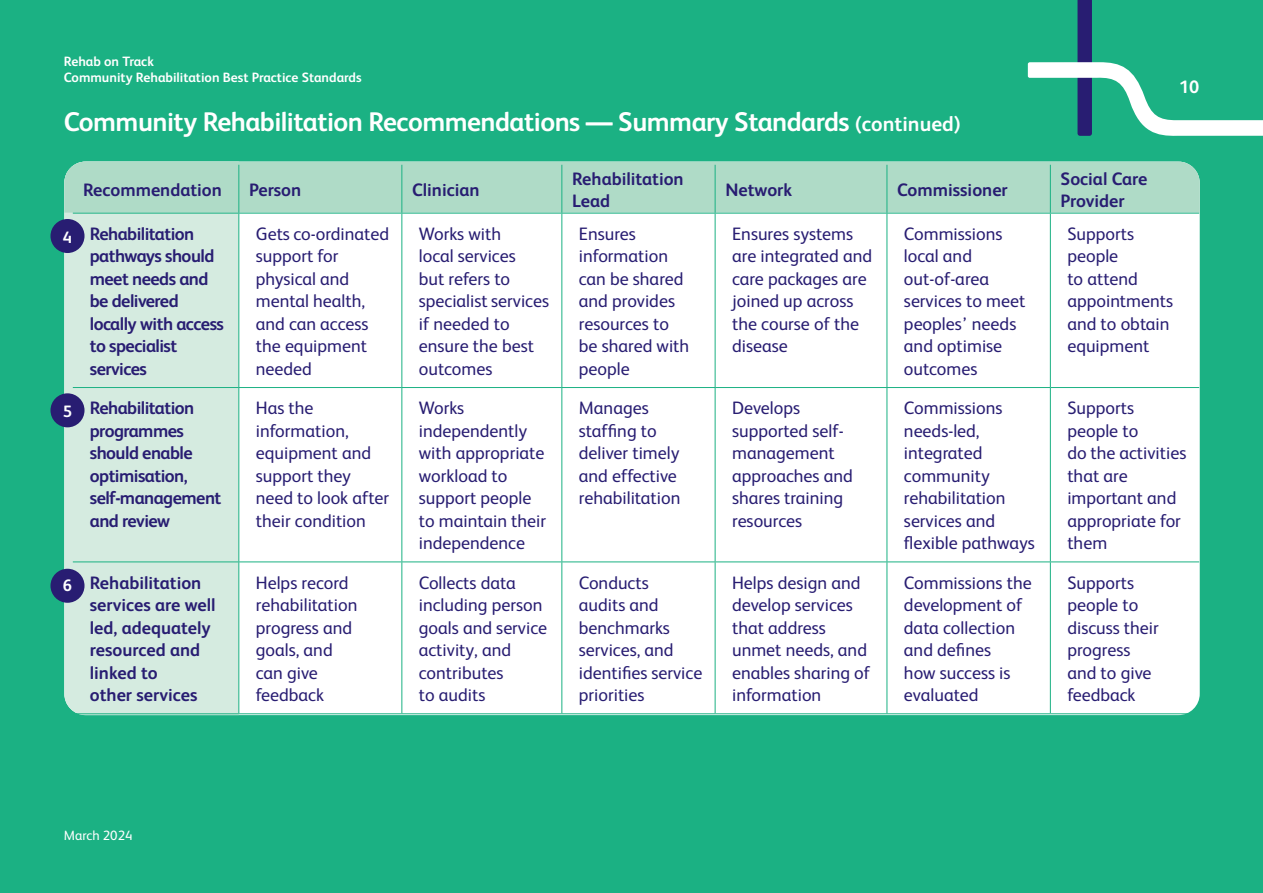
<style>
.page{position:relative;width:1263px;height:893px;background:#1bb183}
.page>*{position:absolute;margin:0;border:0;box-sizing:border-box;transform-origin:0 0}
.t1{font:700 27px "FS Albert";letter-spacing:-.02em;color:#fff}
.t2{font:18px/22.5px "FS Albert";color:#281d72}
.t3{font:700 18px/22.5px "FS Albert";letter-spacing:-.03em;color:#281d72}
.t4{font:700 18px/22.5px "FS Albert";color:#281d72}
.t5{font:700 18px "FS Albert";color:#fff}
.t6{font:700 16.5px "FS Albert";color:#fff}
.t7{font:700 13.5px/16.5px "FS Albert";color:#fff}
.t8{font:13.5px "FS Albert";color:#fff}
.s1{font-size:21px}
</style>
<div class="page">
<svg style="left:1028px;top:0;width:235px;height:136px"></svg>
<div style="left:64px;top:162px;width:1136px;height:553px;background:#fff;border-radius:21px"></div>
<div style="left:64px;top:213px;width:175px;height:502px;background:#d5ebe0"></div>
<div style="left:64px;top:162px;width:1136px;height:51px;background:#afdbc7"></div>
<hr style="left:238px;top:165px;width:1px;height:48px;background:#1bb183">
<hr style="left:401px;top:165px;width:1px;height:48px;background:#1bb183">
<hr style="left:561px;top:165px;width:1px;height:48px;background:#1bb183">
<hr style="left:715px;top:165px;width:1px;height:48px;background:#1bb183">
<hr style="left:886px;top:165px;width:1px;height:48px;background:#1bb183">
<hr style="left:1050px;top:165px;width:1px;height:48px;background:#1bb183">
<hr style="left:73px;top:213px;width:166px;height:1px;background:#1bb183">
<hr style="left:239px;top:213px;width:163px;height:1px;background:#1bb183">
<hr style="left:238px;top:213px;width:1px;height:174px;background:#1bb183">
<hr style="left:402px;top:213px;width:160px;height:1px;background:#1bb183">
<hr style="left:401px;top:213px;width:1px;height:174px;background:#1bb183">
<hr style="left:562px;top:213px;width:153px;height:1px;background:#1bb183">
<hr style="left:561px;top:213px;width:1px;height:174px;background:#1bb183">
<hr style="left:715px;top:213px;width:172px;height:1px;background:#1bb183">
<hr style="left:715px;top:213px;width:1px;height:174px;background:#1bb183">
<hr style="left:887px;top:213px;width:163px;height:1px;background:#1bb183">
<hr style="left:886px;top:213px;width:1px;height:174px;background:#1bb183">
<hr style="left:1050px;top:213px;width:149px;height:1px;background:#1bb183">
<hr style="left:1050px;top:213px;width:1px;height:174px;background:#1bb183">
<hr style="left:73px;top:387px;width:166px;height:1px;background:#1bb183">
<hr style="left:239px;top:387px;width:163px;height:1px;background:#1bb183">
<hr style="left:238px;top:388px;width:1px;height:173px;background:#1bb183">
<hr style="left:402px;top:387px;width:160px;height:1px;background:#1bb183">
<hr style="left:401px;top:388px;width:1px;height:173px;background:#1bb183">
<hr style="left:562px;top:387px;width:153px;height:1px;background:#1bb183">
<hr style="left:561px;top:388px;width:1px;height:173px;background:#1bb183">
<hr style="left:715px;top:387px;width:172px;height:1px;background:#1bb183">
<hr style="left:715px;top:388px;width:1px;height:173px;background:#1bb183">
<hr style="left:887px;top:387px;width:163px;height:1px;background:#1bb183">
<hr style="left:886px;top:388px;width:1px;height:173px;background:#1bb183">
<hr style="left:1050px;top:387px;width:149px;height:1px;background:#1bb183">
<hr style="left:1050px;top:388px;width:1px;height:173px;background:#1bb183">
<hr style="left:73px;top:561px;width:166px;height:1px;background:#1bb183">
<hr style="left:239px;top:561px;width:163px;height:1px;background:#1bb183">
<hr style="left:238px;top:562px;width:1px;height:151px;background:#1bb183">
<hr style="left:402px;top:561px;width:160px;height:1px;background:#1bb183">
<hr style="left:401px;top:562px;width:1px;height:151px;background:#1bb183">
<hr style="left:562px;top:561px;width:153px;height:1px;background:#1bb183">
<hr style="left:561px;top:562px;width:1px;height:151px;background:#1bb183">
<hr style="left:715px;top:561px;width:172px;height:1px;background:#1bb183">
<hr style="left:715px;top:562px;width:1px;height:151px;background:#1bb183">
<hr style="left:887px;top:561px;width:163px;height:1px;background:#1bb183">
<hr style="left:886px;top:562px;width:1px;height:151px;background:#1bb183">
<hr style="left:1050px;top:561px;width:149px;height:1px;background:#1bb183">
<hr style="left:1050px;top:562px;width:1px;height:151px;background:#1bb183">
<hr style="left:73px;top:713px;width:166px;height:1px;background:#1bb183">
<hr style="left:239px;top:713px;width:163px;height:1px;background:#1bb183">
<hr style="left:402px;top:713px;width:160px;height:1px;background:#1bb183">
<hr style="left:562px;top:713px;width:153px;height:1px;background:#1bb183">
<hr style="left:715px;top:713px;width:172px;height:1px;background:#1bb183">
<hr style="left:887px;top:713px;width:163px;height:1px;background:#1bb183">
<hr style="left:1050px;top:713px;width:149px;height:1px;background:#1bb183">
<div style="left:50px;top:219px;width:35px;height:34px;background:#281d72;border-radius:50%"></div>
<div style="left:50px;top:393px;width:35px;height:34px;background:#281d72;border-radius:50%"></div>
<div style="left:50px;top:569px;width:35px;height:34px;background:#281d72;border-radius:50%"></div>
<p class="t7" style="left:64px;top:52px;width:299px">Rehab on Track<br>Community Rehabilitation Best Practice Standards</p>
<h1 class="t1" style="left:64px;top:104px;width:898px">Community Rehabilitation Recommendations — Summary Standards <span class="s1">(continued)</span></h1>
<p class="t5" style="left:1179px;top:75px;width:22px">10</p>
<p class="t6" style="left:63px;top:226px;width:11px">4</p>
<p class="t6" style="left:63px;top:400px;width:11px">5</p>
<p class="t6" style="left:63px;top:574px;width:11px">6</p>
<p class="t4" style="left:83px;top:178px;width:140px">Recommendation</p>
<p class="t3" style="left:249px;top:178px;width:54px">Person</p>
<p class="t4" style="left:412px;top:178px;width:69px">Clinician</p>
<p class="t4" style="left:572px;top:166px;width:113px">Rehabilitation<br>Lead</p>
<p class="t4" style="left:725px;top:178px;width:68px">Network</p>
<p class="t4" style="left:897px;top:178px;width:112px">Commissioner</p>
<p class="t4" style="left:1060px;top:166px;width:88px">Social Care<br>Provider</p>
<p class="t3" style="left:90px;top:222px;width:136px">Rehabilitation pathways should meet needs and be delivered locally with access to specialist services</p>
<p class="t2" style="left:256px;top:221px;width:135px">Gets co-ordinated support for physical and mental health, and can access the equipment needed</p>
<p class="t2" style="left:419px;top:221px;width:132px">Works with<br>local services<br>but refers to specialist services if needed to ensure the best outcomes</p>
<p class="t2" style="left:579px;top:221px;width:112px">Ensures information can be shared and provides resources to be shared with people</p>
<p class="t2" style="left:732px;top:221px;width:142px">Ensures systems are integrated and care packages are joined up across the course of the disease</p>
<p class="t2" style="left:904px;top:221px;width:123px">Commissions local and out-of-area services to meet peoples’ needs and optimise outcomes</p>
<p class="t2" style="left:1067px;top:221px;width:107px">Supports people<br>to attend appointments and to obtain equipment</p>
<p class="t3" style="left:90px;top:396px;width:133px">Rehabilitation programmes should enable optimisation, self-management and review</p>
<p class="t2" style="left:256px;top:396px;width:135px">Has the information, equipment and support they need to look after their condition</p>
<p class="t2" style="left:419px;top:396px;width:129px">Works independently with appropriate workload to support people to maintain their independence</p>
<p class="t2" style="left:579px;top:396px;width:103px">Manages staffing to deliver timely and effective rehabilitation</p>
<p class="t2" style="left:732px;top:396px;width:122px">Develops supported self&shy;management approaches and shares training resources</p>
<p class="t2" style="left:904px;top:396px;width:132px">Commissions needs-led, integrated community rehabilitation services and flexible pathways</p>
<p class="t2" style="left:1067px;top:396px;width:121px">Supports people to<br>do the activities that are important and appropriate for them</p>
<p class="t4" style="left:90px;top:570px;width:127px">Rehabilitation services are well led, adequately resourced and linked to<br>other services</p>
<p class="t2" style="left:256px;top:570px;width:103px">Helps record rehabilitation progress and goals, and can give feedback</p>
<p class="t2" style="left:419px;top:570px;width:130px">Collects data including person goals and service activity, and contributes<br>to audits</p>
<p class="t2" style="left:579px;top:570px;width:125px">Conducts<br>audits and benchmarks services, and identifies service priorities</p>
<p class="t2" style="left:732px;top:570px;width:140px">Helps design and develop services that address unmet needs, and enables sharing of information</p>
<p class="t2" style="left:904px;top:570px;width:129px">Commissions the development of data collection and defines<br>how success is evaluated</p>
<p class="t2" style="left:1067px;top:570px;width:93px">Supports people to discuss their progress and to give feedback</p>
<p class="t8" style="left:64px;top:826px;width:70px">March 2024</p>
</div>
